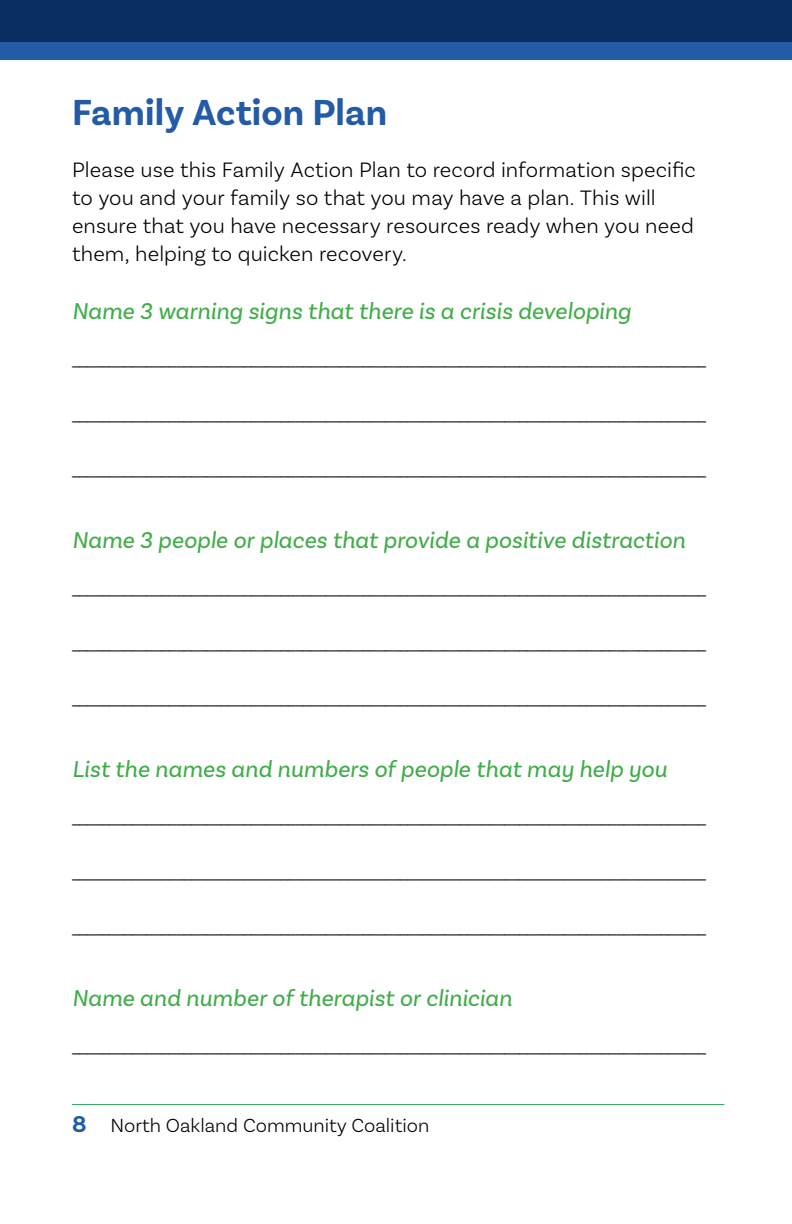
<style>
.page{position:relative;width:792px;height:1224px;background:#fff}
.page>*{position:absolute;margin:0;border:0;box-sizing:border-box;transform-origin:0 0}
.t1{font:700 38px "Basic Sans";letter-spacing:.005em;color:#245ba6}
.t2{font:italic 24px "Basic Sans";letter-spacing:.005em;color:#41ad49}
.t3{font:300 22px/28px "Basic Sans";letter-spacing:.005em;color:#000}
.t4{font:300 20px "Basic Sans";color:#000}
.s1{font-weight:700;font-size:24px;color:#245ba6}
</style>
<div class="page">
<div style="left:0;top:0;width:792px;height:60px;background:#0a2e61"></div>
<div style="left:0;top:42px;width:792px;height:18px;background:#245ba6"></div>
<hr style="left:72px;top:1104px;width:652px;height:1px;background:#34a960">
<h1 class="t1" style="left:72px;top:89px;width:317px">Family Action Plan</h1>
<p class="t3" style="left:72px;top:155px;width:625px">Please use this Family Action Plan to record information specific to you and your family so that you may have a plan. This will ensure that you have necessary resources ready when you need them, helping to quicken recovery.</p>
<p class="t2" style="left:72px;top:296px;width:561px">Name 3 warning signs that there is a crisis developing</p>
<p class="t3" style="left:72px;top:343px;width:636px">_____________________________________________________________________________________</p>
<p class="t3" style="left:72px;top:398px;width:636px">_____________________________________________________________________________________</p>
<p class="t3" style="left:72px;top:453px;width:636px">_____________________________________________________________________________________</p>
<p class="t2" style="left:72px;top:525px;width:615px">Name 3 people or places that provide a positive distraction</p>
<p class="t3" style="left:72px;top:572px;width:636px">_____________________________________________________________________________________</p>
<p class="t3" style="left:72px;top:627px;width:636px">_____________________________________________________________________________________</p>
<p class="t3" style="left:72px;top:682px;width:636px">_____________________________________________________________________________________</p>
<p class="t2" style="left:72px;top:754px;width:597px">List the names and numbers of people that may help you</p>
<p class="t3" style="left:72px;top:801px;width:636px">_____________________________________________________________________________________</p>
<p class="t3" style="left:72px;top:856px;width:636px">_____________________________________________________________________________________</p>
<p class="t3" style="left:72px;top:911px;width:636px">_____________________________________________________________________________________</p>
<p class="t2" style="left:72px;top:983px;width:442px">Name and number of therapist or clinician</p>
<p class="t3" style="left:72px;top:1030px;width:636px">_____________________________________________________________________________________</p>
<p class="t4" style="left:72px;top:1113px;width:359px"><span class="s1">8</span> North Oakland Community Coalition</p>
</div>
